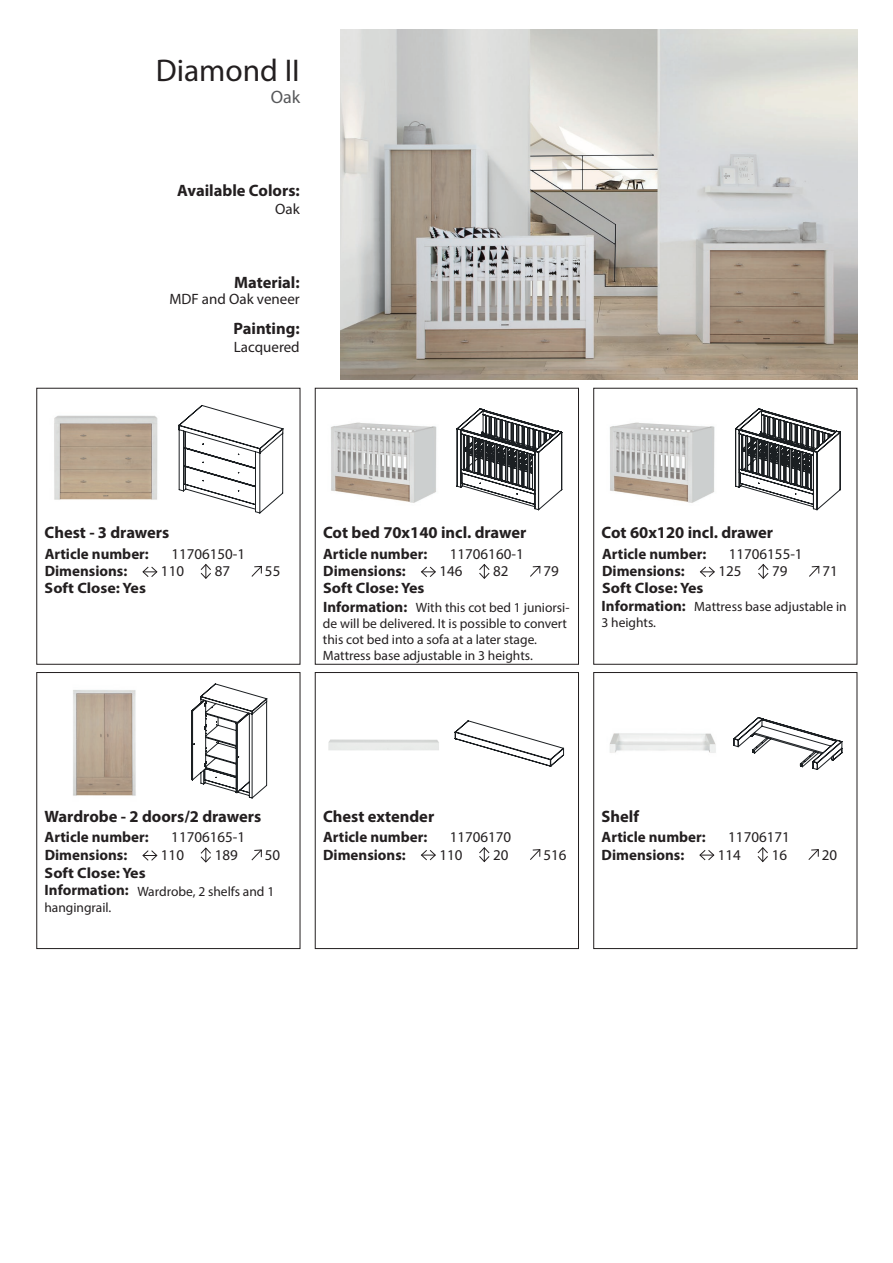
<style>
.page{position:relative;width:893px;height:1263px;background:#fff}
.page>*{position:absolute;margin:0;border:0;box-sizing:border-box;transform-origin:0 0}
.t1{font:31.5px "Myriad Pro";color:#231f20}
.t2{font:18px "Myriad Pro";color:#57585a}
.t3{font:700 16.5px "Myriad Pro";color:#231f20}
.t4{font:700 15px/17.9px "Myriad Pro";color:#231f20}
.t5{font:15px "Myriad Pro";color:#231f20}
.t6{font:700 15px "Myriad Pro";color:#231f20;scale:1.07 1}
.t7{font:13.5px/16.2px "Myriad Pro";color:#231f20}
</style>
<div class="page">
<img style="left:340px;top:30px;width:517px;height:349px">
<svg style="left:699px;top:850px;width:16px;height:11px"></svg>
<svg style="left:757px;top:847px;width:11px;height:16px"></svg>
<svg style="left:808px;top:849px;width:11px;height:11px"></svg>
<div style="left:37px;top:672px;width:263px;height:277px;border:1px solid #231f20"></div>
<div style="left:593px;top:388px;width:264px;height:276px;border:1px solid #231f20"></div>
<div style="left:593px;top:672px;width:264px;height:277px;border:1px solid #231f20"></div>
<div style="left:315px;top:388px;width:264px;height:276px;border:1px solid #231f20"></div>
<div style="left:315px;top:672px;width:264px;height:277px;border:1px solid #231f20"></div>
<svg style="left:420px;top:850px;width:16px;height:11px"></svg>
<svg style="left:142px;top:850px;width:16px;height:11px"></svg>
<svg style="left:142px;top:566px;width:16px;height:11px"></svg>
<svg style="left:421px;top:566px;width:15px;height:11px"></svg>
<svg style="left:699px;top:566px;width:16px;height:11px"></svg>
<svg style="left:479px;top:847px;width:11px;height:16px"></svg>
<svg style="left:200px;top:847px;width:11px;height:16px"></svg>
<svg style="left:200px;top:564px;width:11px;height:15px"></svg>
<svg style="left:479px;top:564px;width:11px;height:15px"></svg>
<svg style="left:758px;top:564px;width:11px;height:15px"></svg>
<svg style="left:530px;top:849px;width:11px;height:11px"></svg>
<svg style="left:251px;top:849px;width:11px;height:12px"></svg>
<svg style="left:251px;top:565px;width:11px;height:12px"></svg>
<svg style="left:530px;top:565px;width:11px;height:12px"></svg>
<svg style="left:809px;top:565px;width:11px;height:12px"></svg>
<svg style="left:192px;top:684px;width:75px;height:114px"></svg>
<img style="left:73px;top:690px;width:63px;height:106px">
<svg style="left:735px;top:409px;width:105px;height:101px"></svg>
<img style="left:609px;top:422px;width:106px;height:81px">
<svg style="left:457px;top:409px;width:105px;height:101px"></svg>
<img style="left:331px;top:422px;width:106px;height:81px">
<svg style="left:179px;top:405px;width:104px;height:108px"></svg>
<img style="left:54px;top:415px;width:104px;height:85px">
<svg style="left:734px;top:717px;width:108px;height:53px"></svg>
<img style="left:610px;top:733px;width:106px;height:20px">
<svg style="left:455px;top:721px;width:109px;height:45px"></svg>
<h1 class="t1" style="left:156px;top:51px;width:146px">Diamond II</h1>
<h2 class="t2" style="left:271px;top:86px;width:31px">Oak</h2>
<p class="t3" style="left:177px;top:180px;width:124px">Available Colors:</p>
<p class="t5" style="left:275px;top:199px;width:26px">Oak</p>
<p class="t3" style="left:234px;top:271px;width:67px">Material:</p>
<p class="t5" style="left:169px;top:290px;width:132px">MDF and Oak veneer</p>
<p class="t3" style="left:233px;top:318px;width:68px">Painting:</p>
<p class="t5" style="left:234px;top:337px;width:67px">Lacquered</p>
<p class="t3" style="left:45px;top:521px;width:126px">Chest - 3 drawers</p>
<p class="t3" style="left:323px;top:521px;width:205px">Cot bed 70x140 incl. drawer</p>
<p class="t3" style="left:602px;top:521px;width:173px">Cot 60x120 incl. drawer</p>
<p class="t4" style="left:45px;top:544px;width:106px">Article number:</p>
<p class="t4" style="left:323px;top:544px;width:106px">Article number:</p>
<p class="t4" style="left:602px;top:544px;width:106px">Article number:</p>
<p class="t5" style="left:171px;top:544px;width:75px">11706150-1</p>
<p class="t5" style="left:450px;top:544px;width:75px">11706160-1</p>
<p class="t5" style="left:729px;top:544px;width:75px">11706155-1</p>
<p class="t4" style="left:45px;top:562px;width:84px">Dimensions:</p>
<p class="t4" style="left:323px;top:562px;width:84px">Dimensions:</p>
<p class="t4" style="left:602px;top:562px;width:84px">Dimensions:</p>
<p class="t5" style="left:161px;top:562px;width:25px">110</p>
<p class="t5" style="left:439px;top:562px;width:25px">146</p>
<p class="t5" style="left:718px;top:562px;width:25px">125</p>
<p class="t5" style="left:215px;top:562px;width:17px">87</p>
<p class="t5" style="left:493px;top:562px;width:17px">82</p>
<p class="t5" style="left:772px;top:562px;width:17px">79</p>
<p class="t5" style="left:265px;top:562px;width:17px">55</p>
<p class="t5" style="left:543px;top:562px;width:17px">79</p>
<p class="t5" style="left:822px;top:562px;width:17px">71</p>
<p class="t6" style="left:45px;top:578px;width:96px">Soft Close: Yes</p>
<p class="t6" style="left:323px;top:578px;width:96px">Soft Close: Yes</p>
<p class="t6" style="left:602px;top:578px;width:96px">Soft Close: Yes</p>
<p class="t3" style="left:45px;top:805px;width:218px">Wardrobe - 2 doors/2 drawers</p>
<p class="t4" style="left:323px;top:597px;width:86px">Information:</p>
<p class="t4" style="left:602px;top:596px;width:86px">Information:</p>
<p class="t7" style="left:323px;top:599px;width:248px;text-indent:93px">With this cot bed 1 juniorsi&shy;de will be delivered. It is possible to convert this cot bed into a sofa at a later stage.<br>Mattress base adjustable in 3 heights.</p>
<p class="t7" style="left:601px;top:614px;width:56px">3 heights.</p>
<p class="t7" style="left:694px;top:598px;width:154px">Mattress base adjustable in</p>
<p class="t3" style="left:323px;top:805px;width:113px">Chest extender</p>
<p class="t3" style="left:602px;top:805px;width:39px">Shelf</p>
<p class="t4" style="left:45px;top:828px;width:106px">Article number:</p>
<p class="t4" style="left:323px;top:827px;width:106px">Article number:</p>
<p class="t4" style="left:602px;top:827px;width:106px">Article number:<br>Dimensions:</p>
<p class="t5" style="left:171px;top:828px;width:75px">11706165-1</p>
<p class="t5" style="left:450px;top:827px;width:63px">11706170</p>
<p class="t5" style="left:728px;top:827px;width:63px">11706171</p>
<p class="t4" style="left:45px;top:845px;width:84px">Dimensions:</p>
<p class="t4" style="left:323px;top:845px;width:84px">Dimensions:</p>
<p class="t5" style="left:161px;top:846px;width:25px">110</p>
<p class="t5" style="left:439px;top:845px;width:25px">110</p>
<p class="t5" style="left:718px;top:845px;width:25px">114</p>
<p class="t5" style="left:215px;top:846px;width:25px">189</p>
<p class="t5" style="left:493px;top:845px;width:17px">20</p>
<p class="t5" style="left:772px;top:845px;width:17px">16</p>
<p class="t5" style="left:265px;top:846px;width:17px">50</p>
<p class="t5" style="left:543px;top:845px;width:25px">516</p>
<p class="t5" style="left:822px;top:845px;width:17px">20</p>
<p class="t6" style="left:45px;top:863px;width:96px">Soft Close: Yes</p>
<p class="t4" style="left:45px;top:881px;width:86px">Information:</p>
<p class="t7" style="left:44px;top:899px;width:68px">hangingrail.</p>
<p class="t7" style="left:137px;top:883px;width:139px">Wardrobe, 2 shelfs and 1</p>
</div>
